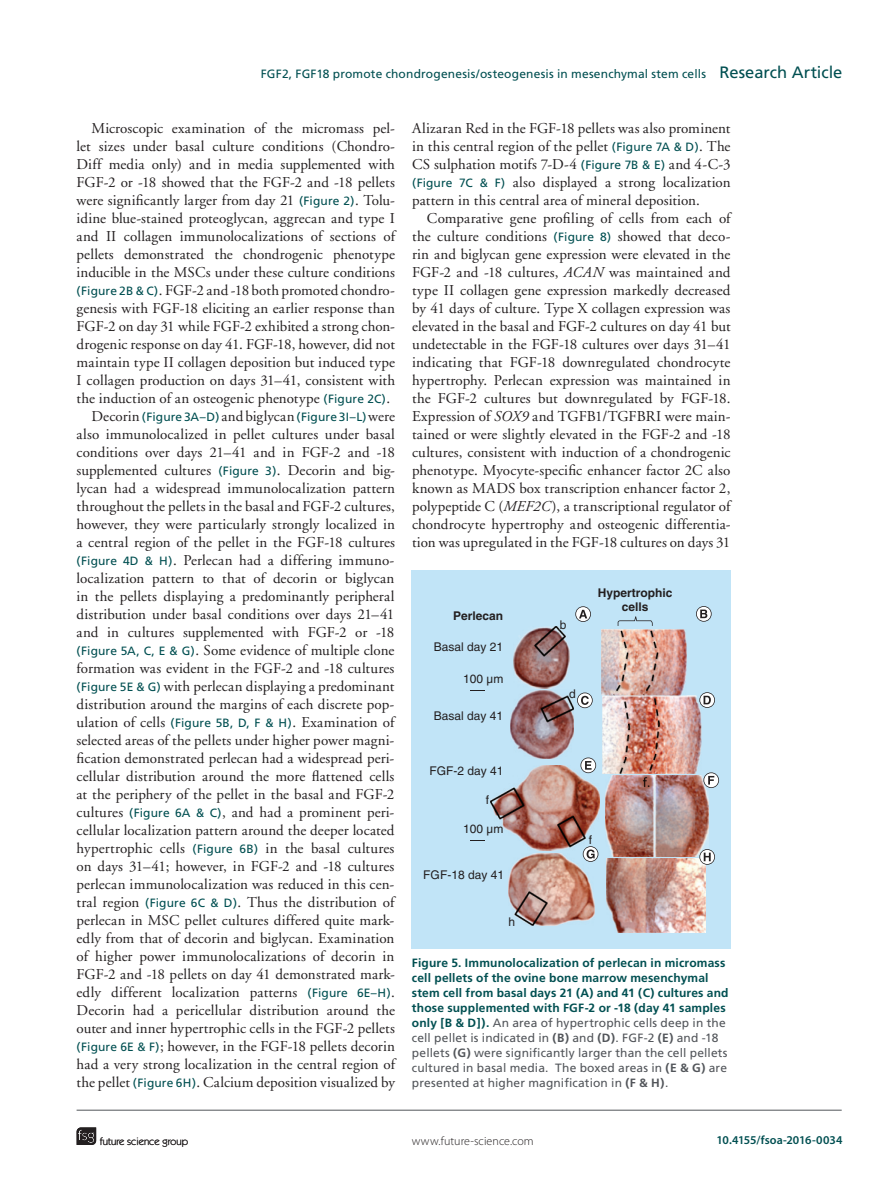
<style>
.page{position:relative;width:885px;height:1191px;background:#fff}
.page>*{position:absolute;margin:0;border:0;box-sizing:border-box;transform-origin:0 0}
.t1{font:15px/18px "Adobe Garamond";letter-spacing:.005em;color:#231f20;text-align:justify}
.t2{font:12px/15px "Frutiger";letter-spacing:.01em;color:#52555a}
.t3{font:12px "Frutiger";letter-spacing:.015em;color:#004f51}
.t4{font:12px "Helvetica LT Std";color:#231f20}
.t5{font:700 12px/14.4px "Helvetica LT Std";color:#231f20;text-align:center}
.t6{font:300 12px "Myriad Pro";letter-spacing:.01em;color:#231f20}
.t7{font:600 12px "Myriad Pro";letter-spacing:-.005em;color:#004f51}
.t8{font:10.5px "Itc Kabel";color:#231f20}
.s1{font-size:16.5px}
.s2{font-family:"Frutiger";font-size:12px;color:#004f51}
.s3{font-family:"Adobe Garamond";font-size:15px;color:#231f20}
.s4{font-style:italic}
.s5{font-weight:700;color:#004f51}
.s6{font-weight:700}
</style>
<div class="page">
<svg style="left:77px;top:1127px;width:19px;height:18px"></svg>
<hr style="left:77px;top:1109px;width:764px;height:1px;background:#52555a">
<div style="left:411px;top:570px;width:319px;height:379px;background:#c1e4f7"></div>
<img style="left:510px;top:690px;width:64px;height:68px">
<img style="left:490px;top:765px;width:109px;height:85px">
<img style="left:508px;top:853px;width:86px;height:72px">
<img style="left:606px;top:858px;width:99px;height:74px">
<img style="left:605px;top:775px;width:103px;height:81px">
<img style="left:602px;top:695px;width:99px;height:79px">
<img style="left:601px;top:629px;width:85px;height:66px">
<img style="left:602px;top:695px;width:84px;height:1px">
<img style="left:513px;top:626px;width:56px;height:62px">
<svg style="left:575px;top:606px;width:16px;height:16px"></svg>
<svg style="left:696px;top:606px;width:15px;height:15px"></svg>
<svg style="left:577px;top:692px;width:15px;height:16px"></svg>
<svg style="left:699px;top:692px;width:16px;height:16px"></svg>
<svg style="left:580px;top:757px;width:16px;height:16px"></svg>
<svg style="left:703px;top:772px;width:16px;height:16px"></svg>
<svg style="left:582px;top:846px;width:16px;height:16px"></svg>
<svg style="left:699px;top:849px;width:16px;height:15px"></svg>
<svg style="left:617px;top:616px;width:35px;height:10px"></svg>
<svg style="left:470px;top:690px;width:14px;height:1px"></svg>
<svg style="left:470px;top:840px;width:14px;height:1px"></svg>
<p class="t3" style="left:261px;top:67px;width:583px">FGF2, FGF18 promote chondrogenesis/osteogenesis in mesenchymal stem cells <span class="s1">Research Article</span></p>
<p class="t1" style="left:77px;top:119px;width:320px;text-indent:15px">Microscopic examination of the micromass pel&shy;let sizes under basal culture conditions (Chondro-Diff media only) and in media supplemented with FGF-2 or -18 showed that the FGF-2 and -18 pellets were significantly larger from day 21 <span class="s2">(Figure 2)</span>. Tolu&shy;idine blue-stained proteoglycan, aggrecan and type I and II collagen immunolocalizations of sections of pellets demonstrated the chondrogenic phenotype inducible in the MSCs under these culture conditions <span class="s2">(Figure 2B &amp; C)</span>. FGF-2 and -18 both promoted chondro&shy;genesis with FGF-18 eliciting an earlier response than FGF-2 on day 31 while FGF-2 exhibited a strong chon&shy;drogenic response on day 41. FGF-18, however, did not maintain type II collagen deposition but induced type I collagen production on days 31–41, consistent with the induction of an osteogenic phenotype <span class="s2">(Figure 2C)</span>.</p>
<p class="t3" style="left:91px;top:409px;width:305px"><span class="s3">Decorin</span> (Figure 3A–D) <span class="s3">and biglycan</span> (Figure 3I–L) <span class="s3">were</span></p>
<p class="t1" style="left:77px;top:425px;width:320px">also immunolocalized in pellet cultures under basal conditions over days 21–41 and in FGF-2 and -18 supplemented cultures <span class="s2">(Figure 3)</span>. Decorin and big&shy;lycan had a widespread immunolocalization pattern throughout the pellets in the basal and FGF-2 cultures, however, they were particularly strongly localized in a central region of the pellet in the FGF-18 cultures <span class="s2">(Figure 4D &amp; H)</span>. Perlecan had a differing immuno&shy;localization pattern to that of decorin or biglycan in the pellets displaying a predominantly peripheral distribution under basal conditions over days 21–41 and in cultures supplemented with FGF-2 or -18 <span class="s2">(Figure 5A, C, E &amp; G)</span>. Some evidence of multiple clone formation was evident in the FGF-2 and -18 cultures <span class="s2">(Figure 5E &amp; G)</span> with perlecan displaying a predominant distribution around the margins of each discrete pop&shy;ulation of cells <span class="s2">(Figure 5B, D, F &amp; H)</span>. Examination of selected areas of the pellets under higher power magni&shy;fication demonstrated perlecan had a widespread peri&shy;cellular distribution around the more flattened cells at the periphery of the pellet in the basal and FGF-2 cultures <span class="s2">(Figure 6A &amp; C)</span>, and had a prominent peri&shy;cellular localization pattern around the deeper located hypertrophic cells <span class="s2">(Figure 6B)</span> in the basal cultures on days 31–41; however, in FGF-2 and -18 cultures perlecan immunolocalization was reduced in this cen&shy;tral region <span class="s2">(Figure 6C &amp; D)</span>. Thus the distribution of perlecan in MSC pellet cultures differed quite mark&shy;edly from that of decorin and biglycan. Examination of higher power immunolocalizations of decorin in FGF-2 and -18 pellets on day 41 demonstrated mark&shy;edly different localization patterns <span class="s2">(Figure 6E–H)</span>.<br>Decorin had a pericellular distribution around the outer and inner hypertrophic cells in the FGF-2 pellets <span class="s2">(Figure 6E &amp; F)</span>; however, in the FGF-18 pellets decorin had a very strong localization in the central region of the pellet <span class="s2">(Figure 6H)</span>. Calcium deposition visualized by</p>
<p class="t1" style="left:412px;top:119px;width:320px">Alizaran Red in the FGF-18 pellets was also prominent in this central region of the pellet <span class="s2">(Figure 7A &amp; D)</span>. The CS sulphation motifs 7-D-4 <span class="s2">(Figure 7B &amp; E)</span> and 4-C-3 <span class="s2">(Figure 7C &amp; F)</span> also displayed a strong localization pattern in this central area of mineral deposition.</p>
<p class="t1" style="left:412px;top:209px;width:320px;text-indent:15px">Comparative gene profiling of cells from each of the culture conditions <span class="s2">(Figure 8)</span> showed that deco&shy;rin and biglycan gene expression were elevated in the FGF-2 and -18 cultures, <span class="s4">ACAN</span> was maintained and type II collagen gene expression markedly decreased by 41 days of culture. Type X collagen expression was elevated in the basal and FGF-2 cultures on day 41 but undetectable in the FGF-18 cultures over days 31–41 indicating that FGF-18 downregulated chondrocyte hypertrophy. Perlecan expression was maintained in the FGF-2 cultures but downregulated by FGF-18.<br>Expression of <span class="s4">SOX9</span> and TGFB1/TGFBRI were main&shy;tained or were slightly elevated in the FGF-2 and -18 cultures, consistent with induction of a chondrogenic phenotype. Myocyte-specific enhancer factor 2C also known as MADS box transcription enhancer factor 2, polypeptide C (<span class="s4">MEF2C</span>), a transcriptional regulator of chondrocyte hypertrophy and osteogenic differentia&shy;tion was upregulated in the FGF-18 cultures on days 31</p>
<p class="t5" style="left:453px;top:609px;width:52px">Perlecan</p>
<p class="t4" style="left:433px;top:640px;width:71px">Basal day 21</p>
<p class="t4" style="left:463px;top:672px;width:42px">100 µm</p>
<p class="t4" style="left:433px;top:709px;width:71px">Basal day 41</p>
<p class="t4" style="left:429px;top:764px;width:76px">FGF-2 day 41</p>
<p class="t4" style="left:485px;top:792px;width:5px">f</p>
<p class="t4" style="left:463px;top:821px;width:42px">100 µm</p>
<p class="t4" style="left:423px;top:867px;width:82px">FGF-18 day 41</p>
<p class="t4" style="left:508px;top:914px;width:8px">h</p>
<p class="t4" style="left:559px;top:618px;width:8px">b</p>
<p class="t5" style="left:597px;top:585px;width:76px">Hypertrophic cells</p>
<p class="t4" style="left:569px;top:686px;width:8px">d</p>
<p class="t4" style="left:588px;top:832px;width:5px">f</p>
<p class="t2" style="left:412px;top:955px;width:318px"><span class="s5">Figure 5. Immunolocalization of perlecan in micromass cell pellets of the ovine bone marrow mesenchymal stem cell from basal days 21 (A) and 41 (C) cultures and those supplemented with FGF-2 or -18 (day 41 samples only [B &amp; D]).</span> An area of hypertrophic cells deep in the cell pellet is indicated in <span class="s6">(B)</span> and <span class="s6">(D)</span>. FGF-2 <span class="s6">(E)</span> and -18 pellets <span class="s6">(G)</span> were significantly larger than the cell pellets cultured in basal media. The boxed areas in <span class="s6">(E &amp; G)</span> are presented at higher magnification in <span class="s6">(F &amp; H)</span>.</p>
<p class="t8" style="left:100px;top:1135px;width:90px">future science group</p>
<p class="t6" style="left:412px;top:1134px;width:123px">www.future-science.com</p>
<p class="t7" style="left:716px;top:1132px;width:127px">10.4155/fsoa-2016-0034</p>
</div>
